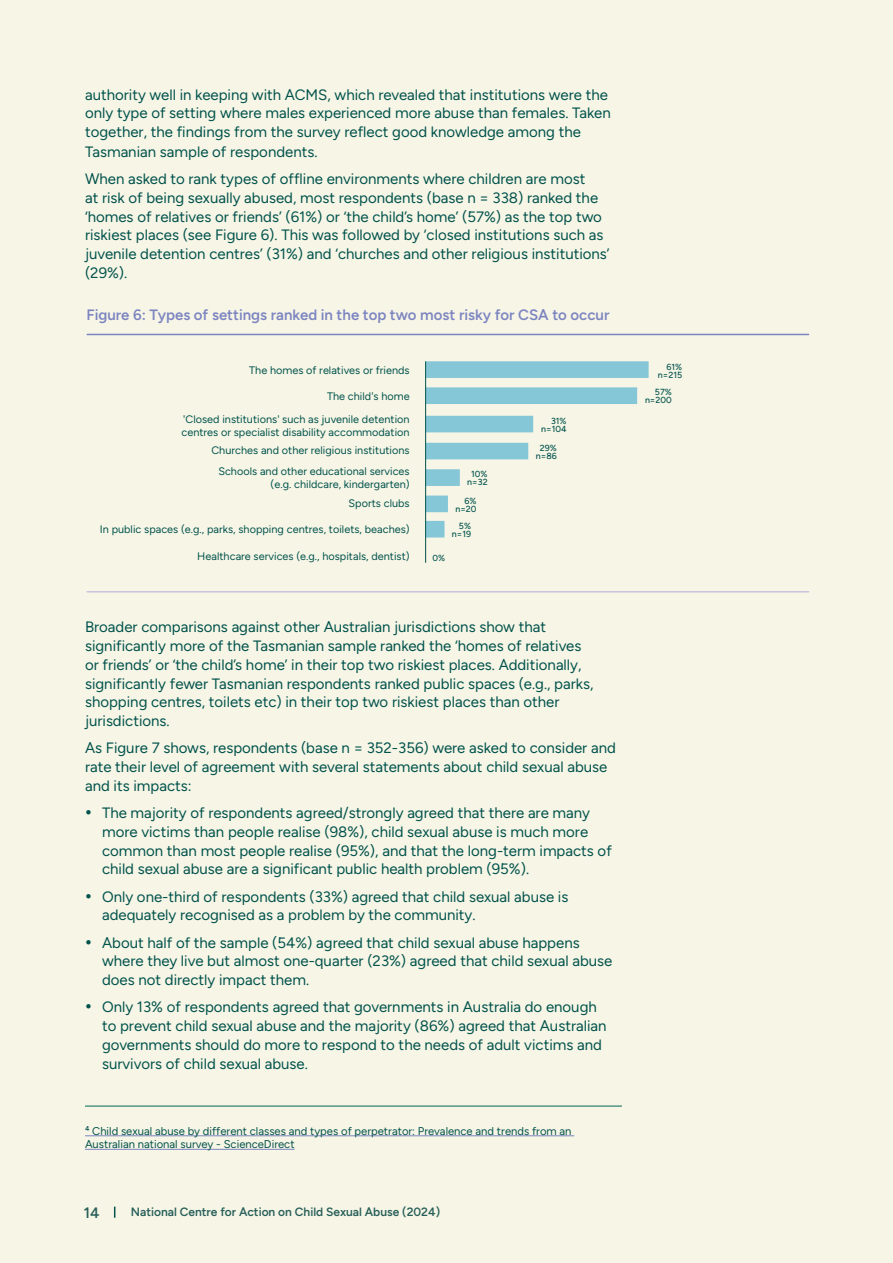
<style>
.page{position:relative;width:893px;height:1263px;background:#f6f5e6}
.page>*{position:absolute;margin:0;border:0;box-sizing:border-box;transform-origin:0 0}
.t1{font:15px/18.8px "Figtree";color:#02534c}
.t2{font:600 15px "Figtree";color:#7d85c1}
.t3{font:600 15px "Figtree";color:#285f59}
.t4{font:600 12px "Figtree";color:#285f59}
.t5{font:11.25px/13.5px "Figtree";color:#05544c}
.t6{font:10.95px/23px "Figtree";letter-spacing:.005em;color:#02534c;text-align:right}
.t7{font:500 8.85px/7.9px "Figtree";letter-spacing:.005em;color:#02534c;text-align:right}
</style>
<div class="page">
<svg style="left:114px;top:1206px;width:1px;height:12px"></svg>
<hr style="left:85px;top:1135px;width:489px;height:1px;background:#7d85c1">
<hr style="left:85px;top:1149px;width:210px;height:1px;background:#7d85c1">
<div style="left:425px;top:521px;width:19px;height:16px;background:#85c6d7;border:2px solid #85c6d7"></div>
<div style="left:425px;top:496px;width:23px;height:16px;background:#85c6d7"></div>
<div style="left:425px;top:469px;width:35px;height:17px;background:#85c6d7;border:2px solid #85c6d7"></div>
<div style="left:425px;top:443px;width:103px;height:16px;background:#85c6d7"></div>
<div style="left:425px;top:416px;width:108px;height:16px;background:#85c6d7"></div>
<div style="left:425px;top:387px;width:212px;height:17px;background:#85c6d7;border:2px solid #85c6d7"></div>
<div style="left:425px;top:361px;width:224px;height:17px;background:#85c6d7;border:2px solid #85c6d7"></div>
<hr style="left:425px;top:361px;width:1px;height:202px;background:#02534c">
<hr style="left:87px;top:334px;width:722px;height:1px;background:#7d85c1">
<hr style="left:87px;top:591px;width:722px;height:1px;background:#cec0df">
<hr style="left:85px;top:1106px;width:537px;height:1px;background:#006755">
<p class="t1" style="left:85px;top:85px;width:527px">authority well in keeping with ACMS, which revealed that institutions were the only type of setting where males experienced more abuse than females. Taken together, the findings from the survey reflect good knowledge among the Tasmanian sample of respondents.</p>
<p class="t1" style="left:85px;top:170px;width:526px">When asked to rank types of offline environments where children are most<br>at risk of being sexually abused, most respondents (base n = 338) ranked the ‘homes of relatives or friends’ (61%) or ‘the child’s home’ (57%) as the top two riskiest places (see Figure 6). This was followed by ‘closed institutions such as juvenile detention centres’ (31%) and ‘churches and other religious institutions’ (29%).</p>
<p class="t2" style="left:86px;top:306px;width:524px">Figure 6: Types of settings ranked in the top two most risky for CSA to occur</p>
<p class="t6" style="left:249px;top:359px;width:162px">The homes of relatives or friends</p>
<p class="t6" style="left:183px;top:385px;width:228px">The child's home<br>'Closed institutions' such as juvenile detention</p>
<p class="t6" style="left:181px;top:424px;width:230px;line-height:17.7px">centres or specialist disability accommodation<br>Churches and other religious institutions</p>
<p class="t6" style="left:218px;top:464px;width:193px;line-height:13px">Schools and other educational services (e.g. childcare, kindergarten)</p>
<p class="t6" style="left:349px;top:492px;width:63px">Sports clubs</p>
<p class="t6" style="left:100px;top:518px;width:311px">In public spaces (e.g., parks, shopping centres, toilets, beaches)</p>
<p class="t6" style="left:197px;top:544px;width:214px">Healthcare services (e.g., hospitals, dentist)</p>
<p class="t7" style="left:467px;top:470px;width:22px;text-align:center">10% n=32</p>
<p class="t7" style="left:455px;top:497px;width:23px">6% n=20</p>
<p class="t7" style="left:452px;top:522px;width:21px">5% n=19</p>
<p class="t7" style="left:433px;top:553px;width:14px">0%</p>
<p class="t7" style="left:541px;top:417px;width:27px">31% n=104</p>
<p class="t7" style="left:536px;top:444px;width:22px;text-align:center">29% n=86</p>
<p class="t1" style="left:85px;top:618px;width:510px">Broader comparisons against other Australian jurisdictions show that significantly more of the Tasmanian sample ranked the ‘homes of relatives or friends’ or ‘the child’s home’ in their top two riskiest places. Additionally, significantly fewer Tasmanian respondents ranked public spaces (e.g., parks, shopping centres, toilets etc) in their top two riskiest places than other jurisdictions.</p>
<p class="t1" style="left:85px;top:739px;width:532px">As Figure 7 shows, respondents (base n = 352-356) were asked to consider and rate their level of agreement with several statements about child sexual abuse and its impacts:</p>
<p class="t1" style="left:102px;top:803px;width:511px;text-indent:-17px">• The majority of respondents agreed/strongly agreed that there are many more victims than people realise (98%), child sexual abuse is much more common than most people realise (95%), and that the long-term impacts of child sexual abuse are a significant public health problem (95%).</p>
<p class="t1" style="left:102px;top:887px;width:468px;text-indent:-17px">• Only one-third of respondents (33%) agreed that child sexual abuse is adequately recognised as a problem by the community.</p>
<p class="t1" style="left:102px;top:933px;width:512px;text-indent:-17px">• About half of the sample (54%) agreed that child sexual abuse happens where they live but almost one-quarter (23%) agreed that child sexual abuse does not directly impact them.</p>
<p class="t1" style="left:102px;top:998px;width:506px;text-indent:-17px">• Only 13% of respondents agreed that governments in Australia do enough to prevent child sexual abuse and the majority (86%) agreed that Australian governments should do more to respond to the needs of adult victims and survivors of child sexual abuse.</p>
<p class="t5" style="left:85px;top:1124px;width:488px">⁴ Child sexual abuse by different classes and types of perpetrator: Prevalence and trends from an<br>Australian national survey - ScienceDirect</p>
<p class="t3" style="left:84px;top:1204px;width:17px">14</p>
<p class="t4" style="left:131px;top:1205px;width:311px">National Centre for Action on Child Sexual Abuse (2024)</p>
<p class="t7" style="left:658px;top:363px;width:26px">61% n=215</p>
<p class="t7" style="left:645px;top:388px;width:28px">57% n=200</p>
</div>
